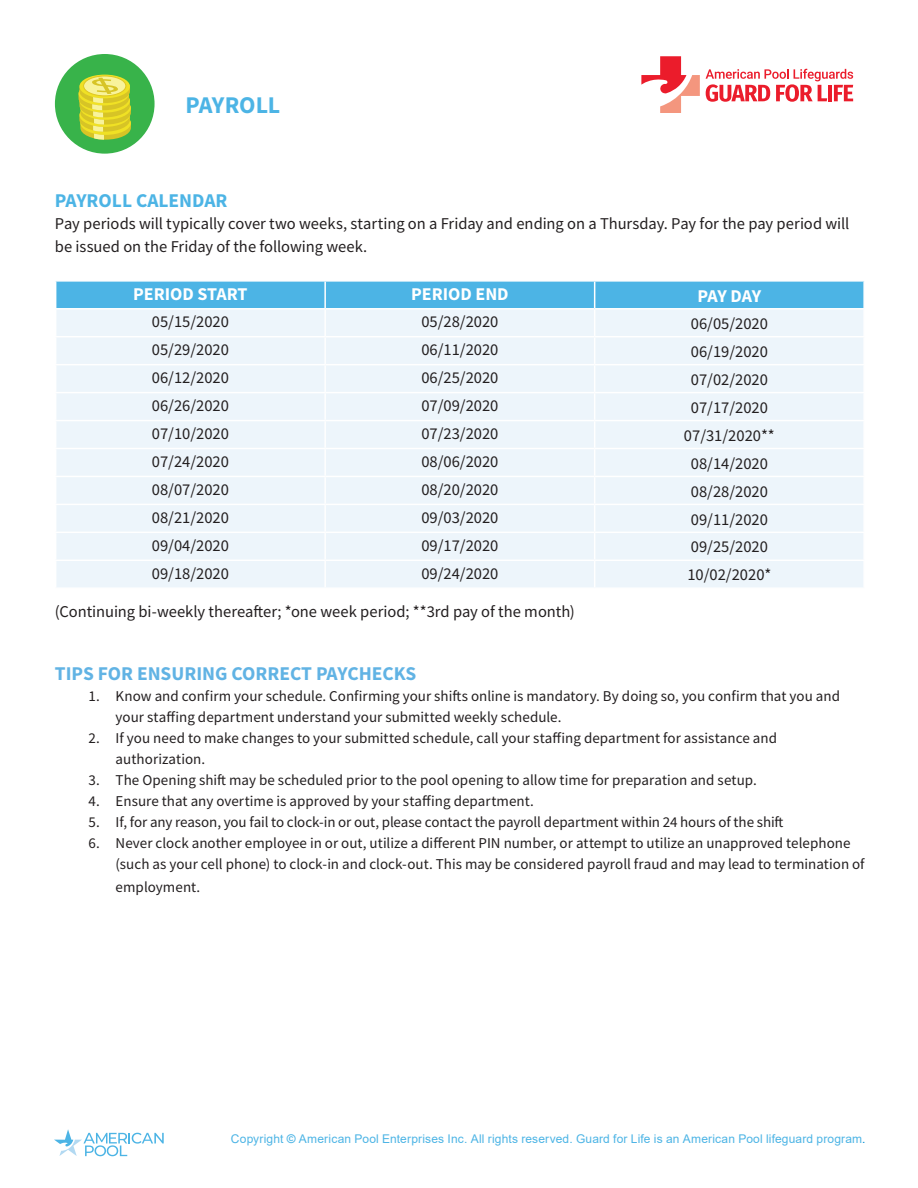
<style>
.page{position:relative;width:918px;height:1188px;background:#fff}
.page>*{position:absolute;margin:0;border:0;box-sizing:border-box;transform-origin:0 0}
.t1{font:700 24px "Source Sans Pro";letter-spacing:-.01em;color:#4cb4e5}
.t2{font:700 19.5px "Source Sans Pro";color:#61b3e4}
.t3{font:700 19.5px "Source Sans Pro";color:#4cb4e5}
.t4{font:700 18px "Source Sans Pro";color:#fff}
.t5{font:16.5px/22.5px "Source Sans Pro";color:#231f20}
.t6{font:15px/21px "Source Sans Pro";color:#231f20}
.t7{font:12px "Arial";letter-spacing:.015em;color:#4cb4e5}
.s1{font-weight:700}
.s2{color:#008cd2}
</style>
<div class="page">
<svg style="left:54px;top:1129px;width:110px;height:27px"></svg>
<svg style="left:641px;top:56px;width:59px;height:56px"></svg>
<svg style="left:706px;top:69px;width:147px;height:33px"></svg>
<svg style="left:55px;top:281px;width:809px;height:306px;background:#e0eff9"></svg>
<hr style="left:863px;top:282px;width:2px;height:26px;background:#fff">
<hr style="left:55px;top:308px;width:270px;height:2px;background:#fff">
<hr style="left:325px;top:308px;width:270px;height:2px;background:#fff">
<hr style="left:595px;top:308px;width:270px;height:2px;background:#fff">
<div style="left:55px;top:54px;width:100px;height:100px;background:#38b34a;border-radius:50%"></div>
<svg style="left:79px;top:75px;width:51px;height:23px"></svg>
<div style="left:84px;top:76px;width:42px;height:20px;background:#dfc724;border-radius:50%"></div>
<div style="left:83px;top:76px;width:43px;height:20px;border:1px solid #dfc622;border-radius:50%"></div>
<svg style="left:78px;top:77px;width:53px;height:63px;background:#d3d342"></svg>
<p class="t1" style="left:185px;top:88px;width:96px">PAYROLL</p>
<p class="t3" style="left:55px;top:187px;width:174px">PAYROLL CALENDAR</p>
<p class="t5" style="left:55px;top:212px;width:796px">Pay periods will typically cover two weeks, starting on a Friday and ending on a Thursday. Pay for the pay period will be issued on the Friday of the following week.</p>
<p class="t4" style="left:133px;top:282px;width:116px">PERIOD START</p>
<p class="t4" style="left:411px;top:282px;width:99px">PERIOD END</p>
<p class="t4" style="left:698px;top:283px;width:65px">PAY DAY</p>
<p class="t5" style="left:152px;top:310px;width:79px">05/15/2020</p>
<p class="t5" style="left:421px;top:310px;width:79px">05/28/2020</p>
<p class="t5" style="left:691px;top:312px;width:79px">06/05/2020</p>
<p class="t5" style="left:152px;top:338px;width:79px">05/29/2020</p>
<p class="t5" style="left:421px;top:338px;width:79px">06/11/2020</p>
<p class="t5" style="left:691px;top:340px;width:79px">06/19/2020</p>
<p class="t5" style="left:152px;top:366px;width:79px">06/12/2020</p>
<p class="t5" style="left:421px;top:366px;width:79px">06/25/2020</p>
<p class="t5" style="left:691px;top:368px;width:79px">07/02/2020</p>
<p class="t5" style="left:152px;top:394px;width:79px">06/26/2020</p>
<p class="t5" style="left:421px;top:394px;width:79px">07/09/2020</p>
<p class="t5" style="left:691px;top:396px;width:79px">07/17/2020</p>
<p class="t5" style="left:152px;top:422px;width:79px">07/10/2020</p>
<p class="t5" style="left:421px;top:422px;width:79px">07/23/2020</p>
<p class="t5" style="left:684px;top:424px;width:92px">07/31/2020**</p>
<p class="t5" style="left:152px;top:450px;width:79px">07/24/2020</p>
<p class="t5" style="left:421px;top:450px;width:79px">08/06/2020</p>
<p class="t5" style="left:691px;top:452px;width:79px">08/14/2020</p>
<p class="t5" style="left:152px;top:478px;width:79px">08/07/2020</p>
<p class="t5" style="left:421px;top:478px;width:79px">08/20/2020</p>
<p class="t5" style="left:691px;top:480px;width:79px">08/28/2020</p>
<p class="t5" style="left:152px;top:506px;width:79px">08/21/2020</p>
<p class="t5" style="left:421px;top:506px;width:79px">09/03/2020</p>
<p class="t5" style="left:691px;top:508px;width:79px">09/11/2020</p>
<p class="t5" style="left:152px;top:534px;width:79px">09/04/2020</p>
<p class="t5" style="left:421px;top:534px;width:79px">09/17/2020</p>
<p class="t5" style="left:691px;top:536px;width:79px">09/25/2020</p>
<p class="t5" style="left:152px;top:562px;width:79px">09/18/2020</p>
<p class="t5" style="left:421px;top:562px;width:79px">09/24/2020</p>
<p class="t5" style="left:687px;top:564px;width:86px">10/02/2020*</p>
<p class="t5" style="left:55px;top:601px;width:522px">(Continuing bi-weekly thereafter; *one week period; **3rd pay of the month)</p>
<p class="t2" style="left:55px;top:661px;width:363px">TIPS FOR ENSURING CORRECT PAYCHECKS</p>
<p class="t6" style="left:116px;top:686px;width:726px;text-indent:-27px">1. Know and confirm your schedule. Confirming your shifts online is mandatory. By doing so, you confirm that you and your staffing department understand your submitted weekly schedule.</p>
<p class="t6" style="left:116px;top:728px;width:663px;text-indent:-27px">2. If you need to make changes to your submitted schedule, call your staffing department for assistance and authorization.</p>
<p class="t6" style="left:89px;top:770px;width:670px">3. The Opening shift may be scheduled prior to the pool opening to allow time for preparation and setup.</p>
<p class="t6" style="left:89px;top:791px;width:447px">4. Ensure that any overtime is approved by your staffing department.</p>
<p class="t6" style="left:89px;top:812px;width:696px">5. If, for any reason, you fail to clock-in or out, please contact the payroll department within 24 hours of the shift</p>
<p class="t6" style="left:116px;top:833px;width:750px;text-indent:-27px">6. Never clock another employee in or out, utilize a different PIN number, or attempt to utilize an unapproved telephone (such as your cell phone) to clock-in and clock-out. This may be considered payroll fraud and may lead to termination of</p>
<p class="t6" style="left:116px;top:876px;width:86px">employment.</p>
<p class="t7" style="left:231px;top:1131px;width:636px">Copyright <span class="s1">©</span> American Pool Enterprises Inc. All rights reserved. Guard for Life is an American Pool lifeguard program<span class="s2">.</span></p>
</div>
